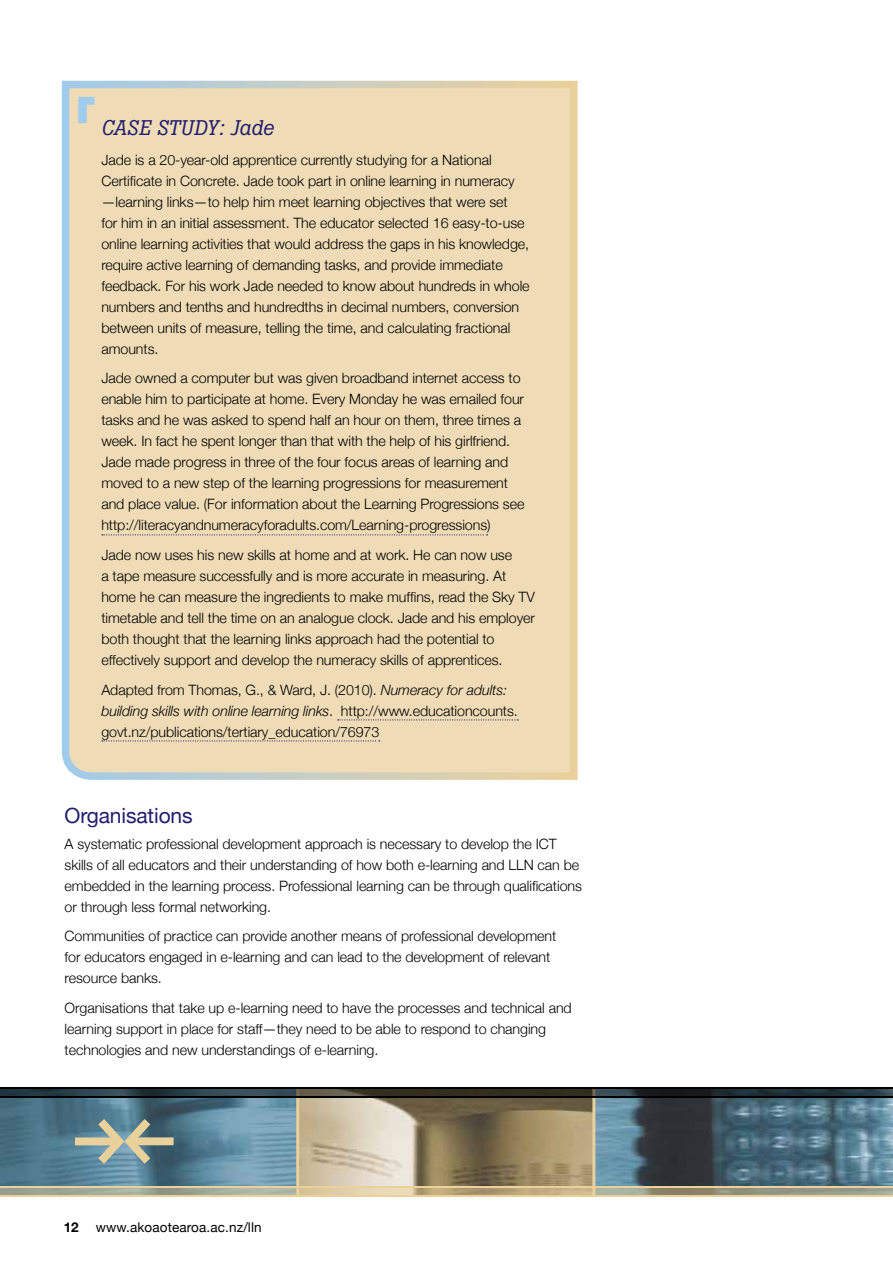
<style>
.page{position:relative;width:893px;height:1263px;background:#fff}
.page>*{position:absolute;margin:0;border:0;box-sizing:border-box;transform-origin:0 0}
.t1{font:italic 21px "Boton";letter-spacing:.02em;color:#211d70}
.t2{font:21px "Helvetica Neue";letter-spacing:-.005em;color:#211d70}
.t3{font:300 14.25px/21px "Helvetica Neue";letter-spacing:-.005em;color:#000}
.t4{font:13.5px "Helvetica Neue";letter-spacing:.01em;color:#000}
.t5{font:700 13.5px "Helvetica Neue";color:#000}
.s1{font-style:italic}
</style>
<div class="page">
<div style="left:61px;top:80px;width:517px;height:700px;background:#efdcb6"></div>
<img style="left:299px;top:1097px;width:293px;height:89px">
<svg style="left:0;top:1097px;width:296px;height:89px;background:#588095"></svg>
<svg style="left:595px;top:1097px;width:298px;height:89px;background:#4b6675"></svg>
<svg style="left:102px;top:534px;width:386px;height:1px"></svg>
<svg style="left:338px;top:719px;width:180px;height:1px"></svg>
<svg style="left:102px;top:740px;width:278px;height:1px"></svg>
<svg style="left:78px;top:97px;width:16px;height:26px"></svg>
<hr style="left:296px;top:1088px;width:3px;height:107px;background:#ead09a">
<hr style="left:592px;top:1088px;width:3px;height:107px;background:#ead09a">
<svg style="left:0;top:1188px;width:893px;height:7px;background:#aca88f"></svg>
<hr style="left:0;top:1195px;width:893px;height:1px;background:#ead09a">
<hr style="left:0;top:1186px;width:893px;height:2px;background:#ead09a">
<svg style="left:0;top:1089px;width:893px;height:7px;background:#2f3839"></svg>
<hr style="left:0;top:1087px;width:893px;height:2px;background:#000">
<hr style="left:0;top:1096px;width:893px;height:1px;background:#000">
<svg style="left:75px;top:1119px;width:99px;height:45px;background:#829591"></svg>
<h1 class="t1" style="left:101px;top:116px;width:174px">CASE STUDY: JADE</h1>
<p class="t3" style="left:101px;top:149px;width:430px">Jade is a 20-year-old apprentice currently studying for a National Certificate in Concrete. Jade took part in online learning in numeracy —learning links—to help him meet learning objectives that were set<br>for him in an initial assessment. The educator selected 16 easy-to-use online learning activities that would address the gaps in his knowledge, require active learning of demanding tasks, and provide immediate feedback. For his work Jade needed to know about hundreds in whole numbers and tenths and hundredths in decimal numbers, conversion between units of measure, telling the time, and calculating fractional amounts.</p>
<p class="t3" style="left:101px;top:368px;width:425px">Jade owned a computer but was given broadband internet access to enable him to participate at home. Every Monday he was emailed four tasks and he was asked to spend half an hour on them, three times a week. In fact he spent longer than that with the help of his girlfriend.<br>Jade made progress in three of the four focus areas of learning and moved to a new step of the learning progressions for measurement and place value. (For information about the Learning Progressions see http://literacyandnumeracyforadults.com/Learning-progressions)</p>
<p class="t3" style="left:101px;top:544px;width:435px">Jade now uses his new skills at home and at work. He can now use<br>a tape measure successfully and is more accurate in measuring. At home he can measure the ingredients to make muffins, read the Sky TV timetable and tell the time on an analogue clock. Jade and his employer both thought that the learning links approach had the potential to effectively support and develop the numeracy skills of apprentices.</p>
<p class="t3" style="left:101px;top:679px;width:418px">Adapted from Thomas, G., &amp; Ward, J. (2010). <span class="s1">Numeracy for adults: building skills with online learning links</span>. http://www.educationcounts. govt.nz/publications/tertiary_education/76973</p>
<h1 class="t2" style="left:65px;top:803px;width:130px">Organisations</h1>
<p class="t3" style="left:65px;top:833px;width:519px">A systematic professional development approach is necessary to develop the ICT skills of all educators and their understanding of how both e-learning and LLN can be embedded in the learning process. Professional learning can be through qualifications or through less formal networking.</p>
<p class="t3" style="left:65px;top:925px;width:493px">Communities of practice can provide another means of professional development for educators engaged in e-learning and can lead to the development of relevant resource banks.</p>
<p class="t3" style="left:65px;top:997px;width:509px">Organisations that take up e-learning need to have the processes and technical and learning support in place for staff—they need to be able to respond to changing technologies and new understandings of e-learning.</p>
<p class="t5" style="left:64px;top:1219px;width:16px">12</p>
<p class="t4" style="left:96px;top:1219px;width:167px">www.akoaotearoa.ac.nz/lln</p>
</div>
